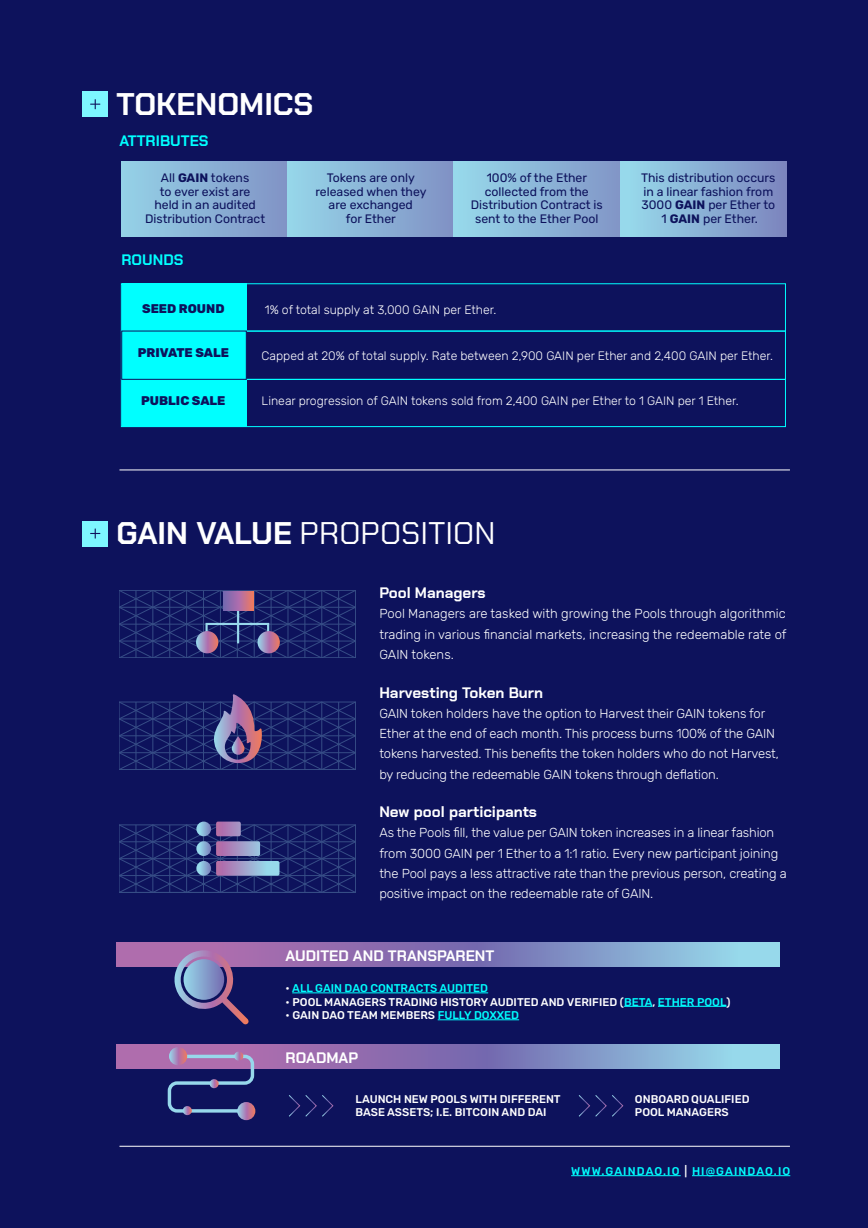
<style>
.page{position:relative;width:868px;height:1228px;background:#0d125c}
.page>*{position:absolute;margin:0;border:0;box-sizing:border-box;transform-origin:0 0}
.t1{font:31.29px "Chakra Petch";color:#fff}
.t2{font:700 31.29px "Chakra Petch";color:#fff}
.t3{font:700 15.15px "Chakra Petch";color:#fff}
.t4{font:700 15.15px "Chakra Petch";color:#0ff}
.t5{font:300 13.02px/20.3px "Rubik";letter-spacing:-.01em;color:#fff}
.t6{font:800 12.6px "Rubik";color:#0d125c}
.t7{font:12.25px/13.6px "Rubik";color:#0d125c;text-align:center}
.t8{font:300 12.25px "Rubik";color:#fff}
.t9{font:500 11.23px/13.3px "Rubik";color:#fff}
.t10{font:500 11.23px "Rubik";letter-spacing:.1em;color:#0ff}
.t11{font:500 11.23px "Rubik";color:#0ff}
.s1{font-weight:700}
.s2{color:#fff}
.s3{color:#0ff}
</style>
<div class="page">
<svg style="left:117px;top:942px;width:662px;height:24px;background:#8e89bf"></svg>
<svg style="left:117px;top:1044px;width:662px;height:24px;background:#8f89bf"></svg>
<div style="left:121px;top:161px;width:167px;height:76px;background:linear-gradient(to right,#95d2e7,#8192c5)"></div>
<div style="left:288px;top:161px;width:166px;height:76px;background:linear-gradient(to right,#96d7ea,#8091c5)"></div>
<div style="left:454px;top:161px;width:166px;height:76px;background:linear-gradient(to right,#97daeb,#8296c7)"></div>
<div style="left:620px;top:161px;width:166px;height:76px;background:linear-gradient(to right,#98dded,#7c85be)"></div>
<hr style="left:119px;top:658px;width:237px;height:1px;background:#97d8eb">
<hr style="left:119px;top:769px;width:237px;height:1px;background:#97d8eb">
<hr style="left:119px;top:892px;width:237px;height:1px;background:#97d8eb">
<div style="left:83px;top:521px;width:25px;height:25px;background:#7df7ff"></div>
<svg style="left:90px;top:528px;width:10px;height:10px"></svg>
<div style="left:83px;top:91px;width:25px;height:26px;background:#7df7ff"></div>
<svg style="left:90px;top:99px;width:10px;height:10px"></svg>
<hr style="left:119px;top:470px;width:671px;height:1px;background:#fff">
<hr style="left:119px;top:1146px;width:671px;height:1px;background:#fff">
<div style="left:121px;top:331px;width:664px;height:48px;border:1px solid #0ff"></div>
<div style="left:121px;top:379px;width:664px;height:48px;border:1px solid #0ff"></div>
<div style="left:122px;top:284px;width:124px;height:48px;background:#0ff"></div>
<div style="left:122px;top:378px;width:124px;height:49px;background:#0ff"></div>
<div style="left:122px;top:331px;width:125px;height:48px;background:#0ff"></div>
<svg style="left:119px;top:590px;width:237px;height:68px"></svg>
<svg style="left:258px;top:631px;width:22px;height:22px"></svg>
<svg style="left:196px;top:631px;width:22px;height:22px"></svg>
<svg style="left:223px;top:592px;width:31px;height:19px"></svg>
<svg style="left:119px;top:694px;width:237px;height:75px"></svg>
<svg style="left:232px;top:736px;width:12px;height:19px"></svg>
<svg style="left:119px;top:821px;width:237px;height:71px"></svg>
<svg style="left:169px;top:1047px;width:18px;height:18px"></svg>
<svg style="left:237px;top:1102px;width:18px;height:18px"></svg>
<svg style="left:166px;top:1051px;width:91px;height:64px"></svg>
<svg style="left:175px;top:950px;width:74px;height:75px"></svg>
<svg style="left:184px;top:959px;width:40px;height:41px"></svg>
<hr style="left:292px;top:992px;width:196px;height:1px;background:#0ff">
<svg style="left:624px;top:1006px;width:28px;height:1px"></svg>
<hr style="left:658px;top:1006px;width:68px;height:1px;background:#0ff">
<hr style="left:438px;top:1019px;width:81px;height:1px;background:#0ff">
<svg style="left:578px;top:1095px;width:46px;height:22px"></svg>
<svg style="left:289px;top:1095px;width:45px;height:22px"></svg>
<hr style="left:571px;top:1175px;width:110px;height:1px;background:#0ff">
<hr style="left:692px;top:1175px;width:98px;height:1px;background:#0ff">
<p class="t2" style="left:117px;top:86px;width:198px">TOKENOMICS</p>
<p class="t4" style="left:119px;top:132px;width:91px">ATTRIBUTES</p>
<p class="t7" style="left:145px;top:171px;width:122px">All <span class="s1">GAIN</span> tokens<br>to ever exist are<br>held in an audited<br>Distribution Contract</p>
<p class="t7" style="left:315px;top:171px;width:113px">Tokens are only released when they are exchanged</p>
<p class="t7" style="left:346px;top:212px;width:52px">for Ether</p>
<p class="t4" style="left:121px;top:251px;width:64px">ROUNDS</p>
<p class="t7" style="left:471px;top:171px;width:134px">100% of the Ether collected from the<br>Distribution Contract is sent to the Ether Pool</p>
<p class="t7" style="left:641px;top:171px;width:136px;text-align:left">This distribution occurs in a linear fashion from<br>3000 <span class="s1">GAIN</span> per Ether to</p>
<p class="t7" style="left:662px;top:212px;width:98px">1 <span class="s1">GAIN</span> per Ether.</p>
<p class="t6" style="left:142px;top:302px;width:84px">SEED ROUND</p>
<p class="t6" style="left:138px;top:346px;width:93px">PRIVATE SALE</p>
<p class="t6" style="left:141px;top:394px;width:86px">PUBLIC SALE</p>
<p class="t8" style="left:265px;top:303px;width:233px">1% of total supply at 3,000 GAIN per Ether.</p>
<p class="t8" style="left:262px;top:349px;width:513px">Capped at 20% of total supply. Rate between 2,900 GAIN per Ether and 2,400 GAIN per Ether.</p>
<p class="t8" style="left:262px;top:394px;width:479px">Linear progression of GAIN tokens sold from 2,400 GAIN per Ether to 1 GAIN per 1 Ether.</p>
<p class="t1" style="left:117px;top:515px;width:380px"><span class="s1">GAIN VALUE</span> PROPOSITION</p>
<p class="t3" style="left:379px;top:584px;width:108px">Pool Managers</p>
<p class="t5" style="left:379px;top:604px;width:409px;text-align:justify">Pool Managers are tasked with growing the Pools through algorithmic trading in various financial markets, increasing the redeemable rate of GAIN tokens.</p>
<p class="t3" style="left:379px;top:683px;width:165px">Harvesting Token Burn</p>
<p class="t5" style="left:379px;top:703px;width:401px">GAIN token holders have the option to Harvest their GAIN tokens for Ether at the end of each month. This process burns 100% of the GAIN tokens harvested. This benefits the token holders who do not Harvest, by reducing the redeemable GAIN tokens through deflation.</p>
<p class="t3" style="left:379px;top:803px;width:159px">New pool participants</p>
<p class="t5" style="left:379px;top:823px;width:409px">As the Pools fill, the value per GAIN token increases in a linear fashion from 3000 GAIN per 1 Ether to a 1:1 ratio. Every new participant joining the Pool pays a less attractive rate than the previous person, creating a positive impact on the redeemable rate of GAIN.</p>
<p class="t3" style="left:286px;top:946px;width:210px">AUDITED AND TRANSPARENT</p>
<p class="t11" style="left:286px;top:982px;width:204px"><span class="s2">•</span> ALL GAIN DAO CONTRACTS AUDITED</p>
<p class="t9" style="left:286px;top:995px;width:446px">• POOL MANAGERS TRADING HISTORY AUDITED AND VERIFIED (<span class="s3">BETA</span>, <span class="s3">ETHER POOL</span>)</p>
<p class="t9" style="left:286px;top:1009px;width:235px">• GAIN DAO TEAM MEMBERS <span class="s3">FULLY DOXXED</span></p>
<p class="t3" style="left:286px;top:1048px;width:74px">ROADMAP</p>
<p class="t9" style="left:635px;top:1093px;width:116px">ONBOARD QUALIFIED</p>
<p class="t9" style="left:635px;top:1106px;width:95px">POOL MANAGERS</p>
<p class="t9" style="left:356px;top:1093px;width:207px">LAUNCH NEW POOLS WITH DIFFERENT<br>BASE ASSETS; I.E. BITCOIN AND DAI</p>
<p class="t10" style="left:571px;top:1165px;width:221px">WWW.GAINDAO.IO <span class="s2">|</span> HI@GAINDAO.IO</p>
</div>
